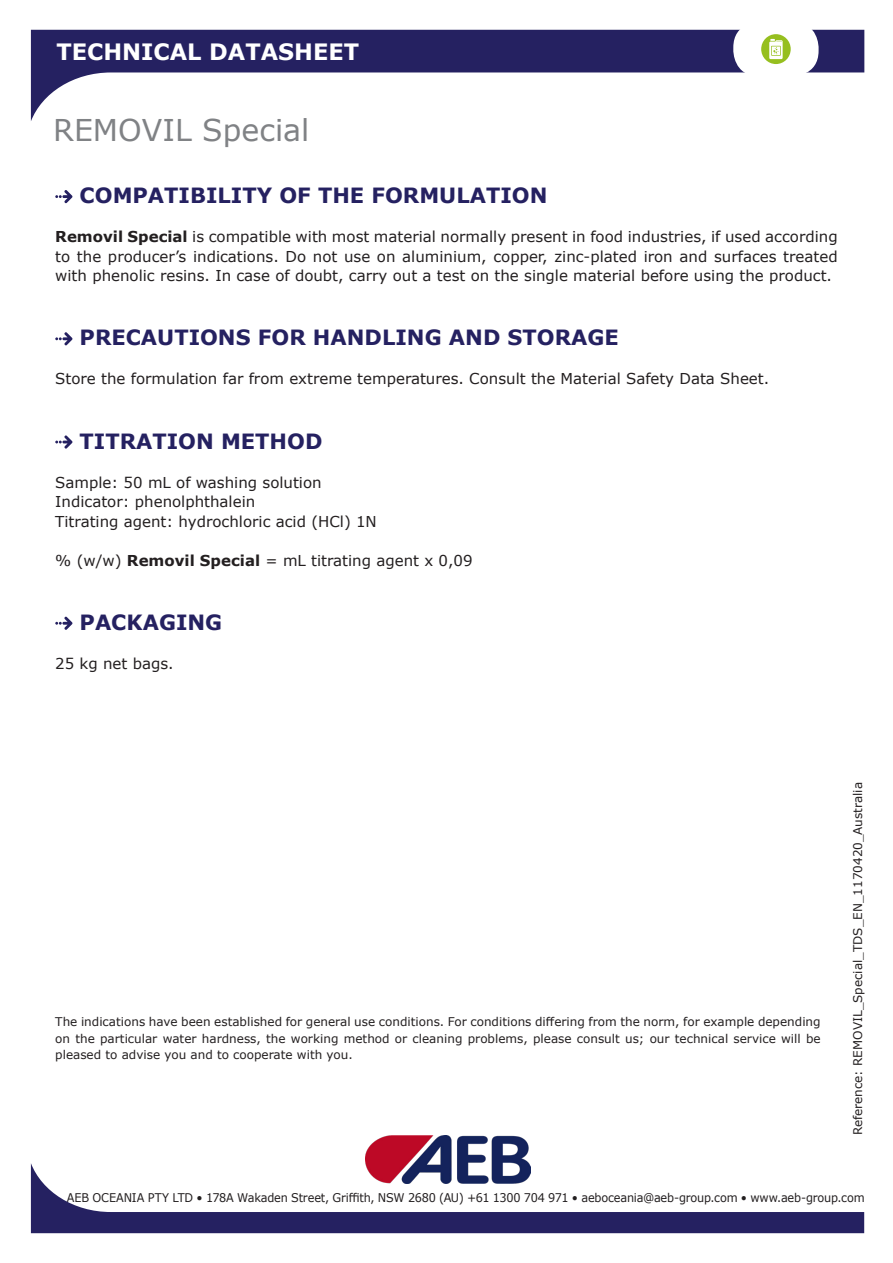
<style>
.page{position:relative;width:893px;height:1263px;background:#fff}
.page>*{position:absolute;margin:0;border:0;box-sizing:border-box;transform-origin:0 0}
.t1{font:30px "Verdana";color:#808285}
.t2{font:700 22.5px "Verdana";color:#fff}
.t3{font:700 21px "Verdana";color:#252161}
.t4{font:15px/19.5px "Verdana";color:#231f20;text-align:justify}
.t5{font:12px/16.5px "Verdana";color:#231f20;text-align:justify}
.t6{font:12px "Verdana";color:#231f20;scale:.94 1}
.s1{font-weight:700}
</style>
<div class="page">
<svg style="left:31px;top:30px;width:833px;height:91px"></svg>
<div style="left:733px;top:22px;width:86px;height:54px;background:#fff;border-radius:25px"></div>
<div style="left:761px;top:34px;width:30px;height:30px;background:#96bf1f;border-radius:50%"></div>
<svg style="left:769px;top:39px;width:14px;height:20px"></svg>
<img style="left:365px;top:1135px;width:164px;height:28px">
<svg style="left:31px;top:1163px;width:833px;height:70px"></svg>
<svg style="left:55px;top:190px;width:17px;height:13px"></svg>
<svg style="left:55px;top:332px;width:17px;height:13px"></svg>
<svg style="left:55px;top:435px;width:17px;height:14px"></svg>
<svg style="left:55px;top:617px;width:17px;height:13px"></svg>
<h2 class="t2" style="left:56px;top:36px;width:304px">TECHNICAL DATASHEET</h2>
<p class="t1" style="left:53px;top:110px;width:258px">REMOVIL Special</p>
<p class="t3" style="left:80px;top:181px;width:469px">COMPATIBILITY OF THE FORMULATION</p>
<p class="t4" style="left:55px;top:227px;width:784px"><span class="s1">Removil Special</span> is compatible with most material normally present in food industries, if used according to the producer’s indications. Do not use on aluminium, copper, zinc-plated iron and surfaces treated with phenolic resins. In case of doubt, carry out a test on the single material before using the product.</p>
<p class="t3" style="left:80px;top:323px;width:541px">PRECAUTIONS FOR HANDLING AND STORAGE</p>
<p class="t4" style="left:55px;top:369px;width:715px">Store the formulation far from extreme temperatures. Consult the Material Safety Data Sheet.</p>
<p class="t3" style="left:80px;top:426px;width:244px">TITRATION METHOD</p>
<p class="t4" style="left:55px;top:472px;width:268px">Sample: 50 mL of washing solution</p>
<p class="t4" style="left:55px;top:492px;width:202px">Indicator: phenolphthalein</p>
<p class="t4" style="left:55px;top:511px;width:323px">Titrating agent: hydrochloric acid (HCl) 1N</p>
<p class="t4" style="left:55px;top:550px;width:419px">% (w/w) <span class="s1">Removil Special</span> = mL titrating agent x 0,09</p>
<p class="t3" style="left:80px;top:607px;width:144px">PACKAGING</p>
<p class="t4" style="left:55px;top:653px;width:120px">25 kg net bags.</p>
<p class="t5" style="left:55px;top:1013px;width:767px">The indications have been established for general use conditions. For conditions differing from the norm, for example depending on the particular water hardness, the working method or cleaning problems, please consult us; our technical service will be pleased to advise you and to cooperate with you.</p>
<p class="t5" style="left:849px;top:1135px;width:355px;rotate:-90deg">Reference: REMOVIL_Special_TDS_EN_1170420_Australia</p>
<p class="t6" style="left:67px;top:1189px;width:850px">AEB OCEANIA PTY LTD • 178A Wakaden Street, Griffith, NSW 2680 (AU) +61 1300 704 971 • aeboceania@aeb-group.com • www.aeb-group.com</p>
</div>
